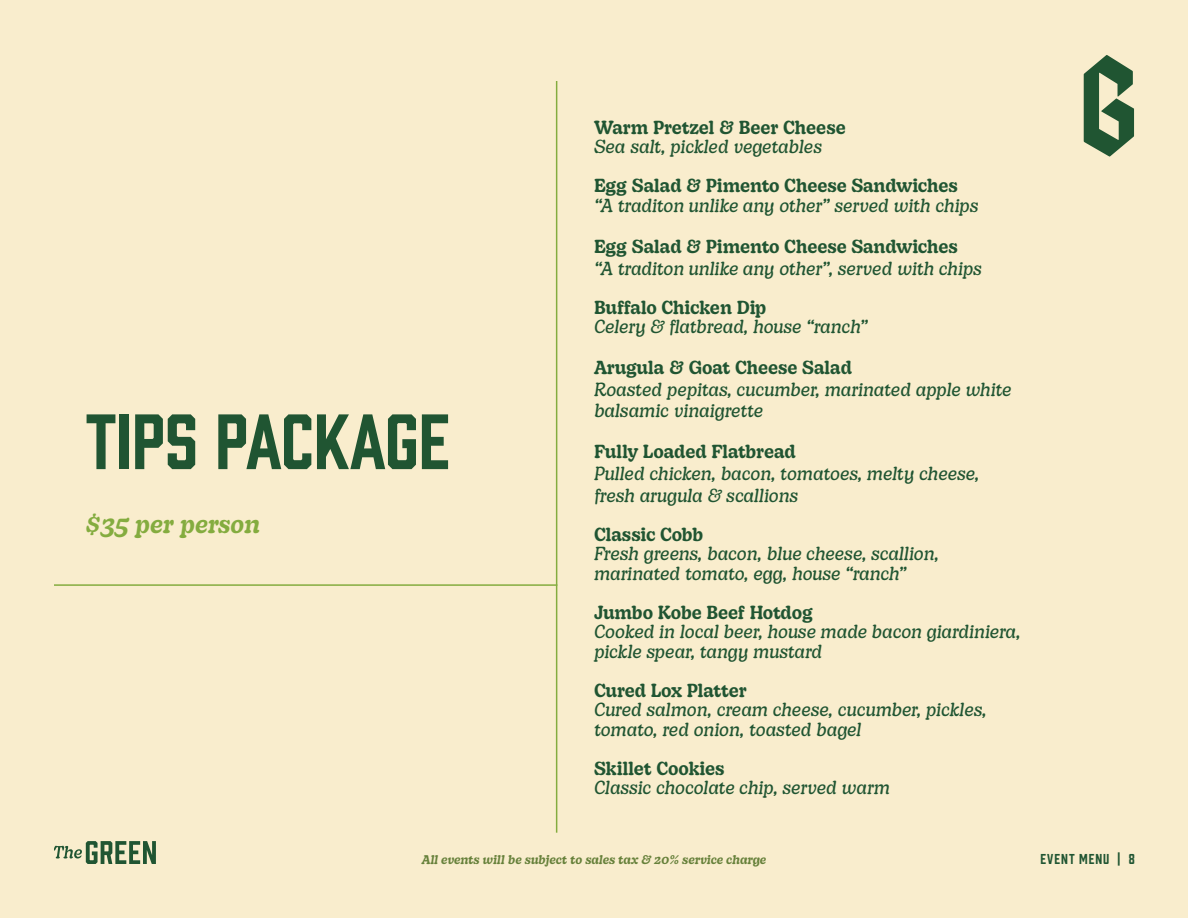
<style>
.page{position:relative;width:1188px;height:918px;background:#f9edcd}
.page>*{position:absolute;margin:0;border:0;box-sizing:border-box;transform-origin:0 0}
.t1{font:72px "Prohibition";color:#205532}
.t2{font:italic 500 24px "Decoy";letter-spacing:-.005em;color:#84ac3f}
.t3{font:italic 300 18px/19.5px "Decoy";letter-spacing:-.015em;color:#205532}
.t4{font:500 18px "Decoy";letter-spacing:-.015em;color:#205532}
.t5{font:13.2px "Prohibition";letter-spacing:.07em;color:#205532}
.t6{font:italic 500 12px "Decoy";letter-spacing:-.01em;color:#67813b}
</style>
<div class="page">
<svg style="left:54px;top:841px;width:102px;height:23px"></svg>
<svg style="left:1084px;top:55px;width:50px;height:102px"></svg>
<hr style="left:556px;top:81px;width:1px;height:752px;background:#84ac3f">
<hr style="left:54px;top:584px;width:503px;height:2px;background:#84ac3f">
<h1 class="t1" style="left:86px;top:392px;width:366px">TIPS PACKAGE</h1>
<h2 class="t2" style="left:86px;top:506px;width:176px">$35 per person</h2>
<p class="t4" style="left:594px;top:113px;width:253px">Warm Pretzel &amp; Beer Cheese</p>
<p class="t3" style="left:594px;top:136px;width:229px">Sea salt, pickled vegetables</p>
<p class="t4" style="left:594px;top:172px;width:366px">Egg Salad &amp; Pimento Cheese Sandwiches</p>
<p class="t3" style="left:594px;top:195px;width:386px">“A traditon unlike any other” served with chips</p>
<p class="t4" style="left:594px;top:233px;width:366px">Egg Salad &amp; Pimento Cheese Sandwiches</p>
<p class="t3" style="left:594px;top:257px;width:389px">“A traditon unlike any other”, served with chips</p>
<p class="t4" style="left:594px;top:293px;width:174px">Buffalo Chicken Dip</p>
<p class="t3" style="left:594px;top:316px;width:275px">Celery &amp; flatbread, house “ranch”</p>
<p class="t4" style="left:594px;top:354px;width:260px">Arugula &amp; Goat Cheese Salad</p>
<p class="t3" style="left:594px;top:377px;width:419px;line-height:21.6px">Roasted pepitas, cucumber, marinated apple white balsamic vinaigrette</p>
<p class="t4" style="left:594px;top:438px;width:203px">Fully Loaded Flatbread</p>
<p class="t3" style="left:594px;top:462px;width:387px;line-height:21.6px">Pulled chicken, bacon, tomatoes, melty cheese, fresh arugula &amp; scallions</p>
<p class="t4" style="left:594px;top:520px;width:111px">Classic Cobb</p>
<p class="t3" style="left:594px;top:543px;width:347px">Fresh greens, bacon, blue cheese, scallion, marinated tomato, egg, house “ranch”</p>
<p class="t4" style="left:594px;top:598px;width:221px">Jumbo Kobe Beef Hotdog</p>
<p class="t3" style="left:594px;top:621px;width:428px">Cooked in local beer, house made bacon giardiniera, pickle spear, tangy mustard</p>
<p class="t4" style="left:594px;top:676px;width:154px">Cured Lox Platter</p>
<p class="t3" style="left:594px;top:699px;width:394px">Cured salmon, cream cheese, cucumber, pickles, tomato, red onion, toasted bagel</p>
<p class="t4" style="left:594px;top:754px;width:132px">Skillet Cookies</p>
<p class="t3" style="left:594px;top:777px;width:298px">Classic chocolate chip, served warm</p>
<p class="t6" style="left:422px;top:851px;width:346px">All events will be subject to sales tax &amp; 20% service charge</p>
<p class="t5" style="left:1040px;top:850px;width:96px">EVENT MENU | 8</p>
</div>
